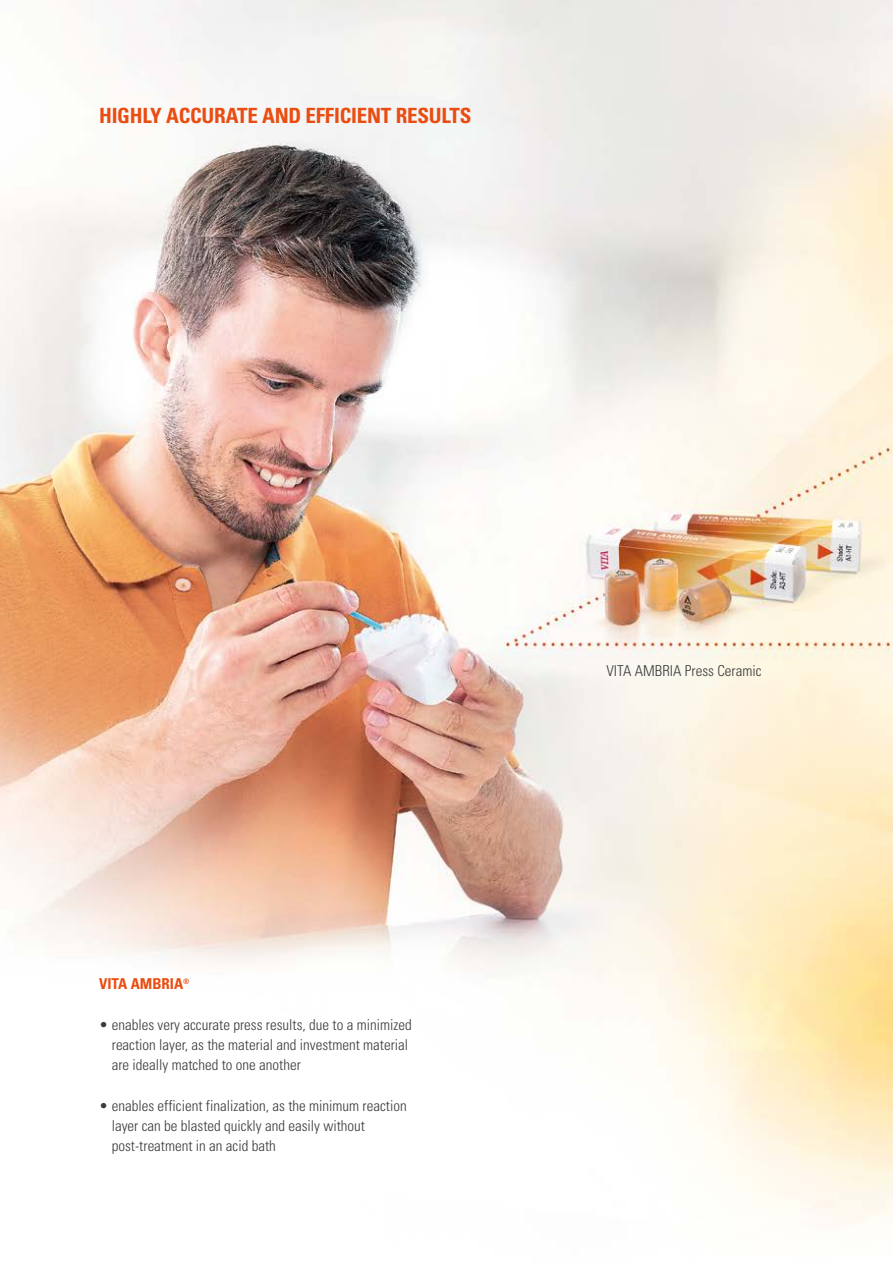
<style>
.page{position:relative;width:893px;height:1263px;background:#fff}
.page>*{position:absolute;margin:0;border:0;box-sizing:border-box;transform-origin:0 0}
.t1{font:700 condensed 21px "Univers LT Std";letter-spacing:-.01em;color:#e94d11}
.t2{font:300 condensed 15px/20.2px "Univers LT Std";color:#3b3b3a}
.t3{font:700 condensed 15px "Univers LT Std";color:#e94d11}
</style>
<div class="page">
<img style="left:0;top:0;width:893px;height:1225px">
<h1 class="t1" style="left:99px;top:103px;width:374px">HIGHLY ACCURATE AND EFFICIENT RESULTS</h1>
<p class="t3" style="left:99px;top:975px;width:92px">VITA AMBRIA<sup>®</sup></p>
<p class="t2" style="left:112px;top:1014px;width:301px;text-indent:-13px">• enables very accurate press results, due to a minimized reaction layer, as the material and investment material are ideally matched to one another</p>
<p class="t2" style="left:112px;top:1095px;width:296px;text-indent:-13px">• enables efficient finalization, as the minimum reaction layer can be blasted quickly and easily without post-treatment in an acid bath</p>
<p class="t2" style="left:606px;top:660px;width:157px">VITA AMBRIA Press Ceramic</p>
</div>
